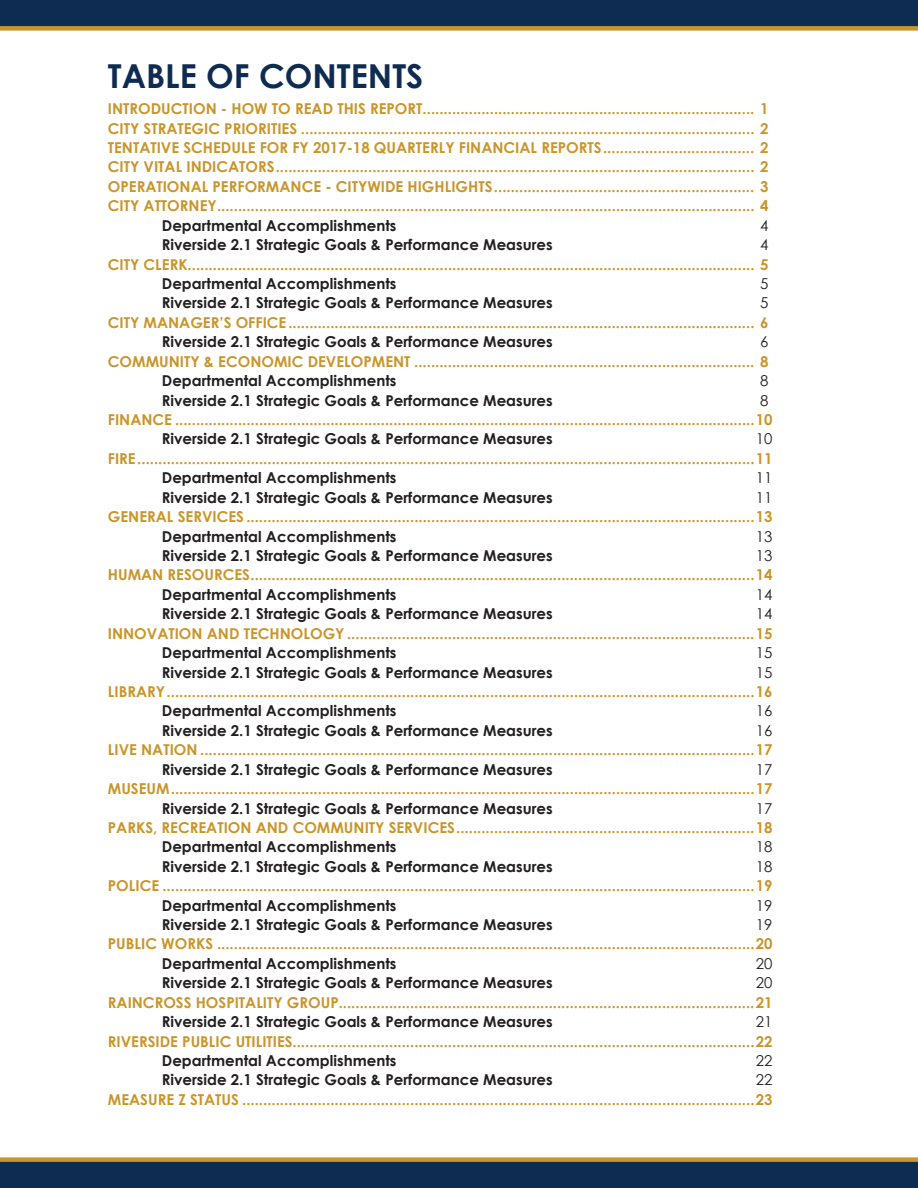
<style>
.page{position:relative;width:918px;height:1188px;background:#fff}
.page>*{position:absolute;margin:0;border:0;box-sizing:border-box;transform-origin:0 0}
.t1{font:700 33px "Century Gothic";color:#0e2b51}
.t2{font:700 15px/19.5px "Century Gothic";color:#ca952a;text-align:justify}
.t3{font:700 15px "Century Gothic";color:#231f20}
.t4{font:15px "Century Gothic";color:#231f20}
</style>
<div class="page">
<div style="left:0;top:0;width:918px;height:29px;background:#0e2b51"></div>
<div style="left:0;top:26px;width:918px;height:5px;background:#ca952a"></div>
<div style="left:0;top:1159px;width:918px;height:29px;background:#0e2b51"></div>
<div style="left:0;top:1157px;width:918px;height:5px;background:#ca952a"></div>
<h1 class="t1" style="left:108px;top:51px;width:317px">TABLE OF CONTENTS</h1>
<p class="t2" style="left:108px;top:98px;width:662px">INTRODUCTION - HOW TO READ THIS REPORT............................................................................... 1<br>CITY STRATEGIC PRIORITIES ............................................................................................................ 2<br>TENTATIVE SCHEDULE FOR FY 2017-18 QUARTERLY FINANCIAL REPORTS.................................... 2<br>CITY VITAL INDICATORS.................................................................................................................. 2<br>OPERATIONAL PERFORMANCE - CITYWIDE HIGHLIGHTS.............................................................. 3<br>CITY ATTORNEY................................................................................................................................ 4</p>
<p class="t3" style="left:162px;top:214px;width:236px">Departmental Accomplishments</p>
<p class="t4" style="left:760px;top:215px;width:10px">4</p>
<p class="t3" style="left:162px;top:233px;width:392px">Riverside 2.1 Strategic Goals &amp; Performance Measures</p>
<p class="t4" style="left:760px;top:234px;width:10px">4</p>
<p class="t2" style="left:108px;top:254px;width:662px">CITY CLERK....................................................................................................................................... 5</p>
<p class="t3" style="left:162px;top:272px;width:236px">Departmental Accomplishments</p>
<p class="t4" style="left:760px;top:273px;width:10px">5</p>
<p class="t3" style="left:162px;top:292px;width:392px">Riverside 2.1 Strategic Goals &amp; Performance Measures</p>
<p class="t4" style="left:760px;top:293px;width:10px">5</p>
<p class="t2" style="left:108px;top:312px;width:662px">CITY MANAGER’S OFFICE ............................................................................................................... 6</p>
<p class="t3" style="left:162px;top:330px;width:392px">Riverside 2.1 Strategic Goals &amp; Performance Measures</p>
<p class="t4" style="left:760px;top:331px;width:10px">6</p>
<p class="t2" style="left:108px;top:351px;width:662px">COMMUNITY &amp; ECONOMIC DEVELOPMENT ................................................................................. 8</p>
<p class="t3" style="left:162px;top:369px;width:236px">Departmental Accomplishments</p>
<p class="t4" style="left:760px;top:370px;width:10px">8</p>
<p class="t3" style="left:162px;top:389px;width:392px">Riverside 2.1 Strategic Goals &amp; Performance Measures</p>
<p class="t4" style="left:760px;top:390px;width:10px">8</p>
<p class="t2" style="left:108px;top:409px;width:666px">FINANCE ..........................................................................................................................................10</p>
<p class="t3" style="left:162px;top:428px;width:392px">Riverside 2.1 Strategic Goals &amp; Performance Measures</p>
<p class="t4" style="left:756px;top:429px;width:18px">10</p>
<p class="t2" style="left:108px;top:448px;width:666px">FIRE...................................................................................................................................................11</p>
<p class="t3" style="left:162px;top:466px;width:236px">Departmental Accomplishments</p>
<p class="t4" style="left:756px;top:467px;width:18px">11</p>
<p class="t3" style="left:162px;top:486px;width:392px">Riverside 2.1 Strategic Goals &amp; Performance Measures</p>
<p class="t4" style="left:756px;top:487px;width:18px">11</p>
<p class="t2" style="left:108px;top:506px;width:666px">GENERAL SERVICES .........................................................................................................................13</p>
<p class="t3" style="left:162px;top:525px;width:236px">Departmental Accomplishments</p>
<p class="t4" style="left:756px;top:526px;width:18px">13</p>
<p class="t3" style="left:162px;top:544px;width:392px">Riverside 2.1 Strategic Goals &amp; Performance Measures</p>
<p class="t4" style="left:756px;top:545px;width:18px">13</p>
<p class="t2" style="left:108px;top:565px;width:666px">HUMAN RESOURCES........................................................................................................................14</p>
<p class="t3" style="left:162px;top:583px;width:236px">Departmental Accomplishments</p>
<p class="t4" style="left:756px;top:584px;width:18px">14</p>
<p class="t3" style="left:162px;top:602px;width:392px">Riverside 2.1 Strategic Goals &amp; Performance Measures</p>
<p class="t4" style="left:756px;top:603px;width:18px">14</p>
<p class="t2" style="left:108px;top:623px;width:666px">INNOVATION AND TECHNOLOGY .................................................................................................15</p>
<p class="t3" style="left:162px;top:641px;width:236px">Departmental Accomplishments</p>
<p class="t4" style="left:756px;top:642px;width:18px">15</p>
<p class="t3" style="left:162px;top:661px;width:392px">Riverside 2.1 Strategic Goals &amp; Performance Measures</p>
<p class="t4" style="left:756px;top:662px;width:18px">15</p>
<p class="t2" style="left:108px;top:681px;width:666px">LIBRARY............................................................................................................................................16</p>
<p class="t3" style="left:162px;top:700px;width:236px">Departmental Accomplishments</p>
<p class="t4" style="left:756px;top:700px;width:18px">16</p>
<p class="t3" style="left:162px;top:719px;width:392px">Riverside 2.1 Strategic Goals &amp; Performance Measures</p>
<p class="t4" style="left:756px;top:720px;width:18px">16</p>
<p class="t2" style="left:108px;top:739px;width:666px">LIVE NATION ....................................................................................................................................17</p>
<p class="t3" style="left:162px;top:758px;width:392px">Riverside 2.1 Strategic Goals &amp; Performance Measures</p>
<p class="t4" style="left:756px;top:759px;width:18px">17</p>
<p class="t2" style="left:108px;top:778px;width:666px">MUSEUM...........................................................................................................................................17</p>
<p class="t3" style="left:162px;top:797px;width:392px">Riverside 2.1 Strategic Goals &amp; Performance Measures</p>
<p class="t4" style="left:756px;top:798px;width:18px">17</p>
<p class="t2" style="left:108px;top:817px;width:666px">PARKS, RECREATION AND COMMUNITY SERVICES.......................................................................18</p>
<p class="t3" style="left:162px;top:836px;width:236px">Departmental Accomplishments</p>
<p class="t4" style="left:756px;top:836px;width:18px">18</p>
<p class="t3" style="left:162px;top:855px;width:392px">Riverside 2.1 Strategic Goals &amp; Performance Measures</p>
<p class="t4" style="left:756px;top:856px;width:18px">18</p>
<p class="t2" style="left:108px;top:875px;width:666px">POLICE .............................................................................................................................................19</p>
<p class="t3" style="left:162px;top:894px;width:236px">Departmental Accomplishments</p>
<p class="t4" style="left:756px;top:895px;width:18px">19</p>
<p class="t3" style="left:162px;top:913px;width:392px">Riverside 2.1 Strategic Goals &amp; Performance Measures</p>
<p class="t4" style="left:756px;top:914px;width:18px">19</p>
<p class="t2" style="left:108px;top:934px;width:666px">PUBLIC WORKS ................................................................................................................................20</p>
<p class="t3" style="left:162px;top:952px;width:236px">Departmental Accomplishments</p>
<p class="t4" style="left:756px;top:953px;width:18px">20</p>
<p class="t3" style="left:162px;top:972px;width:392px">Riverside 2.1 Strategic Goals &amp; Performance Measures</p>
<p class="t4" style="left:756px;top:972px;width:18px">20</p>
<p class="t2" style="left:108px;top:992px;width:666px">RAINCROSS HOSPITALITY GROUP...................................................................................................21</p>
<p class="t3" style="left:162px;top:1010px;width:392px">Riverside 2.1 Strategic Goals &amp; Performance Measures</p>
<p class="t4" style="left:756px;top:1011px;width:18px">21</p>
<p class="t2" style="left:108px;top:1031px;width:666px">RIVERSIDE PUBLIC UTILITIES..............................................................................................................22</p>
<p class="t3" style="left:162px;top:1049px;width:236px">Departmental Accomplishments</p>
<p class="t4" style="left:756px;top:1050px;width:18px">22</p>
<p class="t3" style="left:162px;top:1069px;width:392px">Riverside 2.1 Strategic Goals &amp; Performance Measures</p>
<p class="t4" style="left:756px;top:1070px;width:18px">22</p>
<p class="t2" style="left:108px;top:1089px;width:666px">MEASURE Z STATUS ..........................................................................................................................23</p>
</div>
